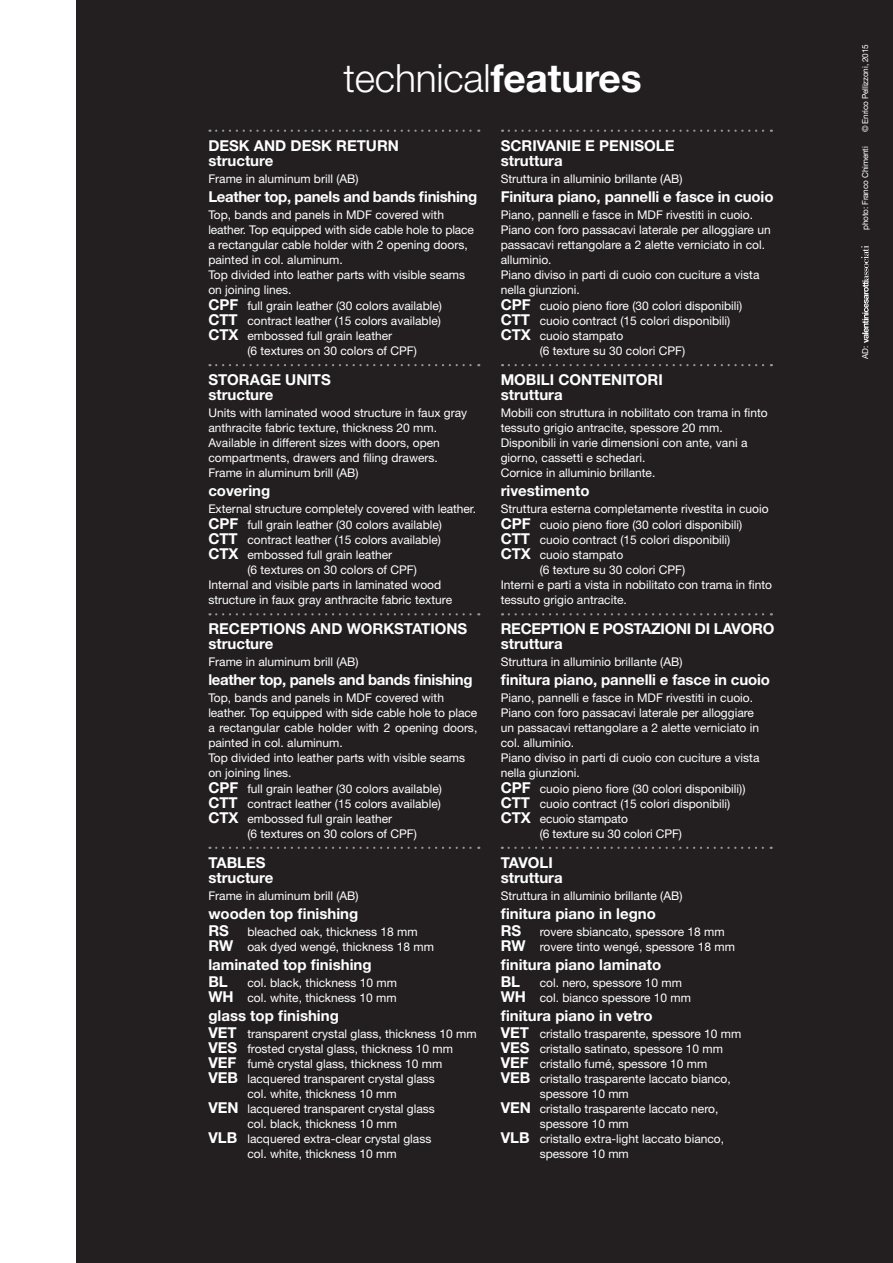
<style>
.page{position:relative;width:893px;height:1263px;background:#fff}
.page>*{position:absolute;margin:0;border:0;box-sizing:border-box;transform-origin:0 0}
.t1{font:300 39px "Helvetica Neue LT Std";letter-spacing:-.005em;color:#fff}
.t2{font:700 15px/15px "Helvetica Neue LT Std";color:#fff}
.t3{font:700 15px "Helvetica Neue LT Std";letter-spacing:-.025em;color:#fff}
.t4{font:700 15px/15px "Helvetica Neue LT Std";letter-spacing:-.02em;color:#fff}
.t5{font:12px/15px "Helvetica Neue LT Std";color:#fff}
.t6{font:8.25px "Helvetica Neue LT Std";letter-spacing:-.02em;color:#fff}
.s1{font-weight:700}
.s2{font-weight:700;font-size:15px}
</style>
<div class="page">
<div style="left:77px;top:0;width:816px;height:1263px;background:#231f20"></div>
<svg style="left:216px;top:130px;width:263px;height:2px"></svg>
<svg style="left:216px;top:364px;width:263px;height:2px"></svg>
<svg style="left:216px;top:613px;width:263px;height:2px"></svg>
<svg style="left:216px;top:847px;width:263px;height:2px"></svg>
<svg style="left:861px;top:245px;width:8px;height:98px"></svg>
<svg style="left:509px;top:130px;width:263px;height:2px"></svg>
<svg style="left:509px;top:364px;width:263px;height:2px"></svg>
<svg style="left:509px;top:613px;width:263px;height:2px"></svg>
<svg style="left:509px;top:847px;width:263px;height:2px"></svg>
<h1 class="t1" style="left:344px;top:54px;width:300px">technical<span class="s1">features</span></h1>
<p class="t2" style="left:208px;top:138px;width:192px">DESK AND DESK RETURN structure</p>
<p class="t5" style="left:208px;top:171px;width:152px">Frame in aluminum brill (AB)</p>
<p class="t3" style="left:208px;top:187px;width:270px">Leather top, panels and bands finishing</p>
<p class="t5" style="left:208px;top:207px;width:267px">Top, bands and panels in MDF covered with leather. Top equipped with side cable hole to place a rectangular cable holder with 2 opening doors, painted in col. aluminum.<br>Top divided into leather parts with visible seams on joining lines.</p>
<p class="t5" style="left:208px;top:298px;width:235px"><span class="s2">CPF</span> full grain leather (30 colors available)</p>
<p class="t5" style="left:208px;top:313px;width:234px"><span class="s2">CTT</span> contract leather (15 colors available)</p>
<p class="t5" style="left:208px;top:328px;width:185px"><span class="s2">CTX</span> embossed full grain leather</p>
<p class="t5" style="left:247px;top:343px;width:171px">(6 textures on 30 colors of CPF)</p>
<p class="t2" style="left:208px;top:372px;width:124px">STORAGE UNITS structure</p>
<p class="t5" style="left:208px;top:405px;width:260px">Units with laminated wood structure in faux gray anthracite fabric texture, thickness 20 mm.<br>Available in different sizes with doors, open compartments, drawers and filing drawers.<br>Frame in aluminum brill (AB)</p>
<p class="t2" style="left:208px;top:483px;width:63px">covering</p>
<p class="t5" style="left:208px;top:500px;width:269px;line-height:16.5px">External structure completely covered with leather.<br><span class="s2">CPF</span> full grain leather (30 colors available)</p>
<p class="t5" style="left:208px;top:532px;width:234px"><span class="s2">CTT</span> contract leather (15 colors available)</p>
<p class="t5" style="left:208px;top:547px;width:185px"><span class="s2">CTX</span> embossed full grain leather</p>
<p class="t5" style="left:247px;top:562px;width:171px">(6 textures on 30 colors of CPF)</p>
<p class="t5" style="left:208px;top:577px;width:234px">Internal and visible parts in laminated wood</p>
<p class="t5" style="left:208px;top:592px;width:245px">structure in faux gray anthracite fabric texture</p>
<p class="t2" style="left:208px;top:621px;width:260px">RECEPTIONS AND WORKSTATIONS structure</p>
<p class="t5" style="left:208px;top:654px;width:152px">Frame in aluminum brill (AB)</p>
<p class="t3" style="left:208px;top:670px;width:266px">leather top, panels and bands finishing</p>
<p class="t5" style="left:208px;top:690px;width:270px">Top, bands and panels in MDF covered with leather. Top equipped with side cable hole to place a rectangular cable holder with 2 opening doors, painted in col. aluminum.<br>Top divided into leather parts with visible seams on joining lines.</p>
<p class="t5" style="left:208px;top:781px;width:235px"><span class="s2">CPF</span> full grain leather (30 colors available)</p>
<p class="t5" style="left:208px;top:796px;width:234px"><span class="s2">CTT</span> contract leather (15 colors available)</p>
<p class="t5" style="left:208px;top:811px;width:185px"><span class="s2">CTX</span> embossed full grain leather</p>
<p class="t5" style="left:247px;top:826px;width:171px">(6 textures on 30 colors of CPF)</p>
<p class="t2" style="left:208px;top:855px;width:67px">TABLES structure</p>
<p class="t5" style="left:208px;top:888px;width:152px">Frame in aluminum brill (AB)</p>
<p class="t2" style="left:208px;top:906px;width:151px">wooden top finishing</p>
<p class="t5" style="left:208px;top:924px;width:227px"><span class="s2">RS</span> bleached oak, thickness 18 mm<br><span class="s2">RW</span> oak dyed wengé, thickness 18 mm</p>
<p class="t2" style="left:208px;top:956px;width:165px;line-height:16.5px">laminated top finishing<br>BL</p>
<p class="t5" style="left:208px;top:975px;width:190px;text-align:right">col. black, thickness 10 mm<br><span class="s2">WH</span> col. white, thickness 10 mm</p>
<p class="t2" style="left:208px;top:1008px;width:132px">glass top finishing</p>
<p class="t5" style="left:208px;top:1026px;width:270px"><span class="s2">VET</span> transparent crystal glass, thickness 10 mm</p>
<p class="t5" style="left:208px;top:1041px;width:246px"><span class="s2">VES</span> frosted crystal glass, thickness 10 mm</p>
<p class="t5" style="left:208px;top:1056px;width:235px"><span class="s2">VEF</span> fumè crystal glass, thickness 10 mm</p>
<p class="t5" style="left:208px;top:1071px;width:228px"><span class="s2">VEB</span> lacquered transparent crystal glass</p>
<p class="t5" style="left:247px;top:1086px;width:151px">col. white, thickness 10 mm</p>
<p class="t5" style="left:208px;top:1101px;width:228px"><span class="s2">VEN</span> lacquered transparent crystal glass</p>
<p class="t5" style="left:247px;top:1116px;width:151px">col. black, thickness 10 mm</p>
<p class="t5" style="left:208px;top:1131px;width:224px"><span class="s2">VLB</span> lacquered extra-clear crystal glass</p>
<p class="t5" style="left:247px;top:1146px;width:151px">col. white, thickness 10 mm</p>
<p class="t2" style="left:501px;top:138px;width:175px">SCRIVANIE E PENISOLE struttura</p>
<p class="t5" style="left:501px;top:171px;width:183px">Struttura in alluminio brillante (AB)</p>
<p class="t2" style="left:501px;top:189px;width:274px">Finitura piano, pannelli e fasce in cuoio</p>
<p class="t5" style="left:501px;top:207px;width:272px">Piano, pannelli e fasce in MDF rivestiti in cuoio.<br>Piano con foro passacavi laterale per alloggiare un passacavi rettangolare a 2 alette verniciato in col. alluminio.<br>Piano diviso in parti di cuoio con cuciture a vista nella giunzioni.</p>
<p class="t5" style="left:501px;top:298px;width:243px"><span class="s2">CPF</span> cuoio pieno fiore (30 colori disponibili)</p>
<p class="t5" style="left:501px;top:313px;width:231px"><span class="s2">CTT</span> cuoio contract (15 colori disponibili)</p>
<p class="t5" style="left:501px;top:328px;width:124px"><span class="s2">CTX</span> cuoio stampato</p>
<p class="t5" style="left:540px;top:343px;width:147px">(6 texture su 30 colori CPF)</p>
<p class="t2" style="left:501px;top:372px;width:164px">MOBILI CONTENITORI struttura</p>
<p class="t5" style="left:501px;top:405px;width:268px">Mobili con struttura in nobilitato con trama in finto tessuto grigio antracite, spessore 20 mm.<br>Disponibili in varie dimensioni con ante, vani a giorno, cassetti e schedari.<br>Cornice in alluminio brillante.</p>
<p class="t2" style="left:501px;top:483px;width:90px">rivestimento</p>
<p class="t5" style="left:501px;top:500px;width:269px;line-height:16.5px">Struttura esterna completamente rivestita in cuoio<br><span class="s2">CPF</span> cuoio pieno fiore (30 colori disponibili)</p>
<p class="t5" style="left:501px;top:532px;width:231px"><span class="s2">CTT</span> cuoio contract (15 colori disponibili)</p>
<p class="t5" style="left:501px;top:547px;width:124px"><span class="s2">CTX</span> cuoio stampato</p>
<p class="t5" style="left:540px;top:562px;width:147px">(6 texture su 30 colori CPF)</p>
<p class="t5" style="left:501px;top:577px;width:273px">Interni e parti a vista in nobilitato con trama in finto</p>
<p class="t5" style="left:501px;top:592px;width:128px">tessuto grigio antracite.</p>
<p class="t4" style="left:501px;top:621px;width:275px">RECEPTION E POSTAZIONI DI LAVORO struttura</p>
<p class="t5" style="left:501px;top:654px;width:183px">Struttura in alluminio brillante (AB)</p>
<p class="t2" style="left:501px;top:672px;width:271px">finitura piano, pannelli e fasce in cuoio</p>
<p class="t5" style="left:501px;top:690px;width:260px">Piano, pannelli e fasce in MDF rivestiti in cuoio.<br>Piano con foro passacavi laterale per alloggiare un passacavi rettangolare a 2 alette verniciato in col. alluminio.<br>Piano diviso in parti di cuoio con cuciture a vista nella giunzioni.</p>
<p class="t5" style="left:501px;top:781px;width:246px"><span class="s2">CPF</span> cuoio pieno fiore (30 colori disponibili))</p>
<p class="t5" style="left:501px;top:796px;width:231px"><span class="s2">CTT</span> cuoio contract (15 colori disponibili)</p>
<p class="t5" style="left:501px;top:811px;width:129px"><span class="s2">CTX</span> ecuoio stampato</p>
<p class="t5" style="left:540px;top:826px;width:144px">(6 texture su 30 colori CPF)</p>
<p class="t2" style="left:501px;top:855px;width:63px">TAVOLI struttura</p>
<p class="t5" style="left:501px;top:888px;width:183px">Struttura in alluminio brillante (AB)</p>
<p class="t2" style="left:501px;top:906px;width:157px">finitura piano in legno</p>
<p class="t5" style="left:501px;top:924px;width:236px"><span class="s2">RS</span> rovere sbiancato, spessore 18 mm<br><span class="s2">RW</span> rovere tinto wengé, spessore 18 mm</p>
<p class="t2" style="left:501px;top:956px;width:162px;line-height:16.5px">finitura piano laminato<br>BL</p>
<p class="t5" style="left:501px;top:975px;width:192px;text-indent:39px">col. nero, spessore 10 mm<br><span class="s2">WH</span> col. bianco spessore 10 mm</p>
<p class="t2" style="left:501px;top:1008px;width:153px">finitura piano in vetro</p>
<p class="t5" style="left:501px;top:1026px;width:242px"><span class="s2">VET</span> cristallo trasparente, spessore 10 mm</p>
<p class="t5" style="left:501px;top:1041px;width:224px"><span class="s2">VES</span> cristallo satinato, spessore 10 mm</p>
<p class="t5" style="left:501px;top:1056px;width:208px"><span class="s2">VEF</span> cristallo fumé, spessore 10 mm</p>
<p class="t5" style="left:501px;top:1071px;width:232px"><span class="s2">VEB</span> cristallo trasparente laccato bianco,</p>
<p class="t5" style="left:540px;top:1086px;width:91px">spessore 10 mm</p>
<p class="t5" style="left:501px;top:1101px;width:219px"><span class="s2">VEN</span> cristallo trasparente laccato nero,</p>
<p class="t5" style="left:540px;top:1116px;width:91px">spessore 10 mm</p>
<p class="t5" style="left:501px;top:1131px;width:225px"><span class="s2">VLB</span> cristallo extra-light laccato bianco,</p>
<p class="t5" style="left:540px;top:1146px;width:91px">spessore 10 mm</p>
<p class="t6" style="left:860px;top:132px;width:89px;rotate:-90deg">© Enrico Pellizzoni, 2015</p>
<p class="t6" style="left:860px;top:230px;width:85px;rotate:-90deg">photo: Franco Chimenti</p>
<p class="t6" style="left:860px;top:359px;width:15px;rotate:-90deg">AD:</p>
</div>
